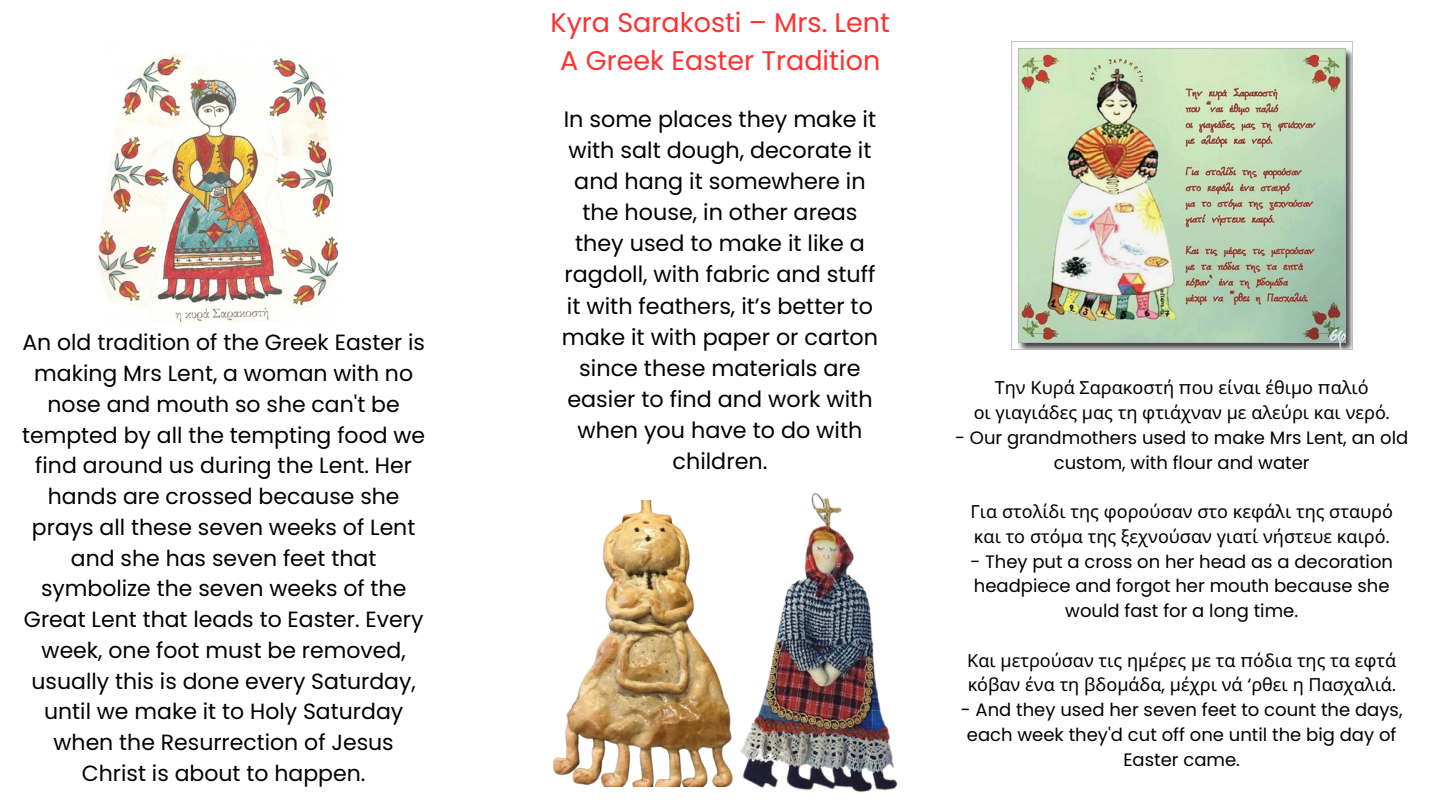
<style>
.page{position:relative;width:1440px;height:810px;background:#fff}
.page>*{position:absolute;margin:0;border:0;box-sizing:border-box;transform-origin:0 0}
.t1{font:27px/37.5px "Poppins";color:#ff3131;text-align:center}
.t2{font:22.3px/31.2px "Poppins";color:#000;text-align:center}
.t3{font:22px/30.8px "Poppins";color:#000;text-align:center}
.t4{font:18px/24.8px "Poppins";color:#000;text-align:center}
.t5{font:18px "Noto Sans";color:#000}
.s1{font-family:"Poppins"}
</style>
<div class="page">
<img style="left:98px;top:53px;width:240px;height:269px">
<img style="left:553px;top:501px;width:179px;height:286px">
<img style="left:732px;top:492px;width:166px;height:300px">
<img style="left:1018px;top:48px;width:334px;height:301px">
<p class="t3" style="left:22px;top:327px;width:405px">An old tradition of the Greek Easter is making Mrs Lent, a woman with no nose and mouth so she can't be tempted by all the tempting food we find around us during the Lent. Her hands are crossed because she prays all these seven weeks of Lent and she has seven feet that symbolize the seven weeks of the<br>Great Lent that leads to Easter. Every week, one foot must be removed, usually this is done every Saturday, until we make it to Holy Saturday when the Resurrection of Jesus<br>Christ is about to happen.</p>
<h2 class="t1" style="left:551px;top:4px;width:341px">Kyra Sarakosti – Mrs. Lent<br>A Greek Easter Tradition</h2>
<p class="t2" style="left:562px;top:103px;width:318px">In some places they make it with salt dough, decorate it and hang it somewhere in the house, in other areas they used to make it like a ragdoll, with fabric and stuff it with feathers, it’s better to make it with paper or carton since these materials are easier to find and work with when you have to do with children.</p>
<p class="t5" style="left:995px;top:375px;width:375px">Την Κυρά Σαρακοστή <span class="s1">π</span>ου είναι έθιμο <span class="s1">π</span>αλιό</p>
<p class="t5" style="left:974px;top:400px;width:418px">οι γιαγιάδες μας τη φτιάχναν με αλεύρι και νερό<span class="s1">.</span></p>
<p class="t4" style="left:955px;top:425px;width:455px">- Our grandmothers used to make Mrs Lent, an old custom, with flour and water</p>
<p class="t5" style="left:971px;top:499px;width:424px">Για στολίδι της φορούσαν στο κεφάλι της σταυρό</p>
<p class="t5" style="left:974px;top:524px;width:417px">και το στόμα της ξεχνούσαν γιατί νήστευε καιρό<span class="s1">.</span></p>
<p class="t4" style="left:970px;top:549px;width:424px">- They put a cross on her head as a decoration headpiece and forgot her mouth because she would fast for a long time.</p>
<p class="t5" style="left:967px;top:647px;width:430px">Και μετρούσαν τις ημέρες με τα <span class="s1">π</span>όδια της τα εφτά</p>
<p class="t5" style="left:968px;top:672px;width:430px">κόβαν ένα τη βδομάδα<span class="s1">,</span> μέχρι νά <span class="s1">‘</span>ρθει η Πασχαλιά<span class="s1">.</span></p>
<p class="t4" style="left:961px;top:697px;width:443px">- And they used her seven feet to count the days, each week they'd cut off one until the big day of<br>Easter came.</p>
</div>
